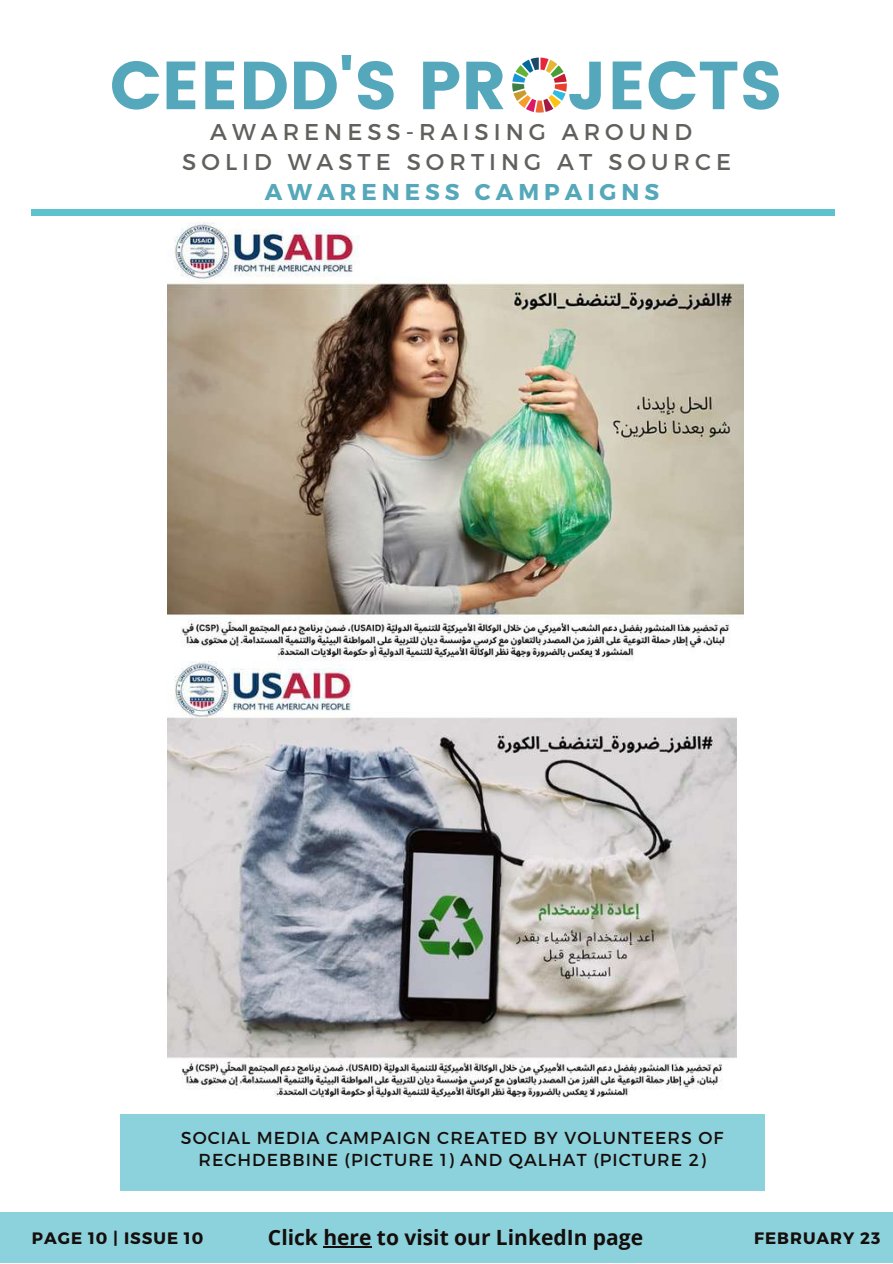
<style>
.page{position:relative;width:893px;height:1264px;background:#fff}
.page>*{position:absolute;margin:0;border:0;box-sizing:border-box;transform-origin:0 0}
.t1{font:67.65px "Poppins";color:#55a8bb}
.t2{font:22.8px/30.3px "Montserrat";letter-spacing:.22em;color:#60605c;text-align:center}
.t3{font:700 22.8px "Montserrat";letter-spacing:.22em;color:#55a8ba}
.t4{font:700 21px "Open Sans";color:#150e0c}
.t5{font:17.25px/22.5px "Montserrat";letter-spacing:.06em;color:#150e0c;text-align:center}
.t6{font:700 16.5px "Montserrat";letter-spacing:.06em;color:#150e0c}
</style>
<div class="page">
<svg style="left:512px;top:58px;width:54px;height:55px"></svg>
<div style="left:32px;top:210px;width:802px;height:5px;background:#5ec1ce"></div>
<div style="left:121px;top:1114px;width:644px;height:75px;background:#8cd2dc"></div>
<div style="left:0;top:1212px;width:892px;height:50px;background:#8cd2dc"></div>
<img style="left:167px;top:222px;width:576px;height:439px">
<img style="left:167px;top:661px;width:569px;height:438px">
<hr style="left:323px;top:1246px;width:48px;height:1px;background:#150e0c">
<h1 class="t1" style="left:110px;top:46px;width:674px">CEEDD'S PR JECTS</h1>
<h2 class="t2" style="left:182px;top:115px;width:550px">AWARENESS-RAISING AROUND<br>SOLID WASTE SORTING AT SOURCE</h2>
<h2 class="t3" style="left:265px;top:177px;width:396px">AWARENESS CAMPAIGNS</h2>
<p class="t5" style="left:181px;top:1125px;width:544px">SOCIAL MEDIA CAMPAIGN CREATED BY VOLUNTEERS OF<br>RECHDEBBINE (PICTURE 1) AND QALHAT (PICTURE 2)</p>
<p class="t6" style="left:32px;top:1227px;width:173px">PAGE 10 | ISSUE 10</p>
<p class="t4" style="left:268px;top:1222px;width:376px">Click here to visit our LinkedIn page</p>
<p class="t6" style="left:754px;top:1227px;width:128px">FEBRUARY 23</p>
</div>
